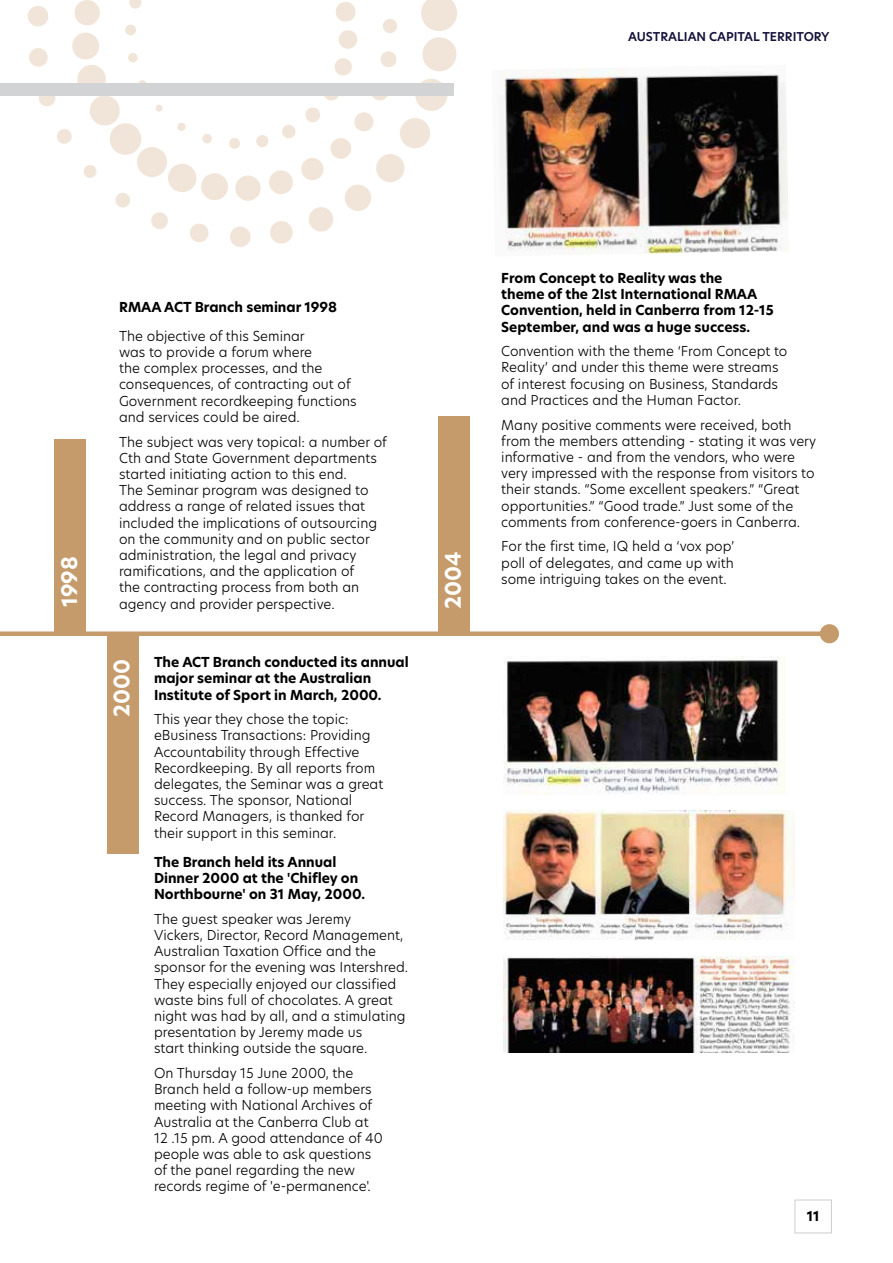
<style>
.page{position:relative;width:893px;height:1263px;background:#fff}
.page>*{position:absolute;margin:0;border:0;box-sizing:border-box;transform-origin:0 0}
.t1{font:700 21px "New Hero";color:#fff}
.t2{font:300 13.5px/16.2px "New Hero";color:#000}
.t3{font:700 13.5px/16.2px "New Hero";color:#000}
.t4{font:600 12px "New Hero";color:#12113b}
</style>
<div class="page">
<div style="left:794px;top:1199px;width:38px;height:34px;background:#fff;border:1px solid #cfcdcd"></div>
<svg style="left:28px;top:0;width:429px;height:247px"></svg>
<div style="left:54px;top:439px;width:31px;height:192px;background:#c59b6c"></div>
<div style="left:0;top:631px;width:829px;height:5px;background:#c59b6c"></div>
<div style="left:822px;top:626px;width:15px;height:15px;background:#c59b6c;border-radius:50%"></div>
<div style="left:820px;top:624px;width:19px;height:19px;border:4px solid #c59b6c;border-radius:50%"></div>
<div style="left:107px;top:634px;width:31px;height:220px;background:#c59b6c"></div>
<img style="left:504px;top:957px;width:291px;height:95px">
<img style="left:504px;top:810px;width:291px;height:129px">
<img style="left:503px;top:68px;width:286px;height:187px">
<img style="left:504px;top:656px;width:282px;height:139px">
<div style="left:438px;top:416px;width:31px;height:215px;background:#c59b6c"></div>
<div style="left:0;top:83px;width:454px;height:13px;background:#d1d3d4"></div>
<p class="t4" style="left:628px;top:29px;width:203px">AUSTRALIAN CAPITAL TERRITORY</p>
<h1 class="t1" style="left:55px;top:607px;width:52px;rotate:-90deg">1998</h1>
<p class="t3" style="left:119px;top:299px;width:220px">RMAA ACT Branch seminar 1998</p>
<p class="t2" style="left:119px;top:327px;width:239px">The objective of this Seminar<br>was to provide a forum where<br>the complex processes, and the consequences, of contracting out of<br>Government recordkeeping functions and services could be aired.</p>
<p class="t2" style="left:119px;top:433px;width:270px">The subject was very topical: a number of Cth and State Government departments started initiating action to this end.<br>The Seminar program was designed to address a range of related issues that included the implications of outsourcing on the community and on public sector administration, the legal and privacy ramifications, and the application of<br>the contracting process from both an</p>
<p class="t2" style="left:119px;top:595px;width:217px">agency and provider perspective.</p>
<h1 class="t1" style="left:107px;top:717px;width:59px;rotate:-90deg">2000</h1>
<p class="t3" style="left:154px;top:654px;width:256px">The ACT Branch conducted its annual major seminar at the Australian<br>Institute of Sport in March, 2000.</p>
<p class="t2" style="left:154px;top:711px;width:231px">This year they chose the topic: eBusiness Transactions: Providing Accountability through Effective Recordkeeping. By all reports from delegates, the Seminar was a great success. The sponsor, National Record Managers, is thanked for their support in this seminar.</p>
<p class="t3" style="left:154px;top:853px;width:213px">The Branch held its Annual<br>Dinner 2000 at the 'Chifley on<br>Northbourne' on 31 May, 2000.</p>
<p class="t2" style="left:154px;top:910px;width:256px">The guest speaker was Jeremy<br>Vickers, Director, Record Management, Australian Taxation Office and the sponsor for the evening was Intershred.<br>They especially enjoyed our classified waste bins full of chocolates. A great night was had by all, and a stimulating presentation by Jeremy made us<br>start thinking outside the square.</p>
<p class="t2" style="left:154px;top:1065px;width:230px">On Thursday 15 June 2000, the<br>Branch held a follow-up members meeting with National Archives of<br>Australia at the Canberra Club at<br>12 .15 pm. A good attendance of 40 people was able to ask questions of the panel regarding the new records regime of 'e-permanence'.</p>
<h1 class="t1" style="left:439px;top:608px;width:59px;rotate:-90deg">2004</h1>
<p class="t3" style="left:501px;top:270px;width:274px">From Concept to Reality was the<br>theme of the 2Ist International RMAA Convention, held in Canberra from 12-15<br>September, and was a huge success.</p>
<p class="t2" style="left:501px;top:343px;width:288px">Convention with the theme ‘From Concept to Reality’ and under this theme were streams of interest focusing on Business, Standards and Practices and the Human Factor.</p>
<p class="t2" style="left:501px;top:416px;width:316px">Many positive comments were received, both from the members attending - stating it was very informative - and from the vendors, who were very impressed with the response from visitors to their stands. “Some excellent speakers.” “Great opportunities.” “Good trade.” Just some of the comments from conference-goers in Canberra.</p>
<p class="t2" style="left:501px;top:538px;width:235px;text-align:justify">For the first time, IQ held a ‘vox pop’ poll of delegates, and came up with some intriguing takes on the event.</p>
<p class="t3" style="left:807px;top:1208px;width:14px">11</p>
</div>
